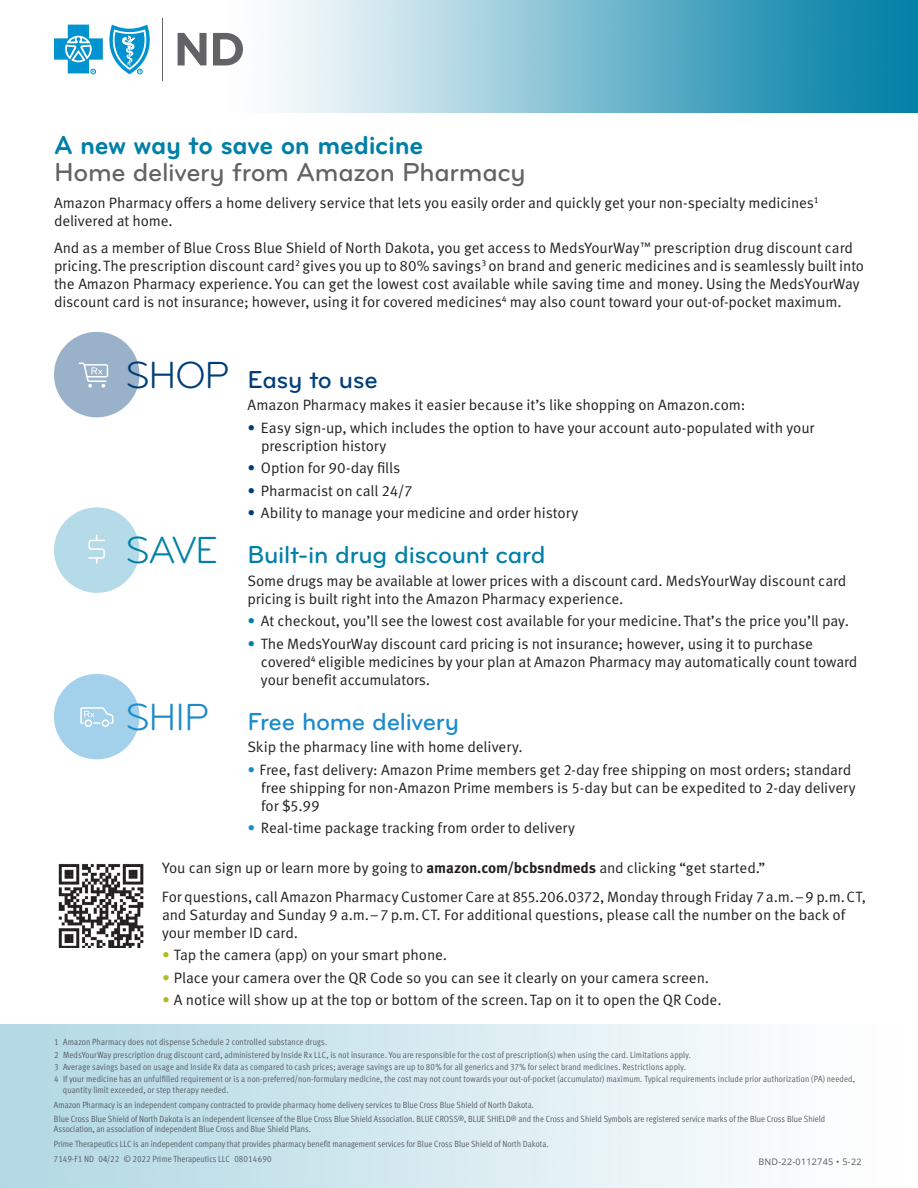
<style>
.page{position:relative;width:918px;height:1188px;background:#fff}
.page>*{position:absolute;margin:0;border:0;box-sizing:border-box;transform-origin:0 0}
.t1{font:39.15px "Bryant Pro";color:#1b8bcb}
.t2{font:39.15px "Bryant Pro";color:#0080a7}
.t3{font:39.15px "Bryant Pro";color:#003d78}
.Body{font:500 27px/27px "Bryant Pro";letter-spacing:-.01em;color:#636366}
.Body-2{font:500 25.5px "Bryant Pro";letter-spacing:-.015em;color:#0080a7}
.Body-3{font:500 25.5px "Bryant Pro";letter-spacing:-.01em;color:#1b8bcb}
.Body-4{font:500 25.5px "Bryant Pro";letter-spacing:-.015em;color:#003d78}
.Body-5{font:15px/18px "Meta OT Norm";letter-spacing:-.01em;color:#231f20}
.Body-6{font:9px/12.3px "Meta OT Cond Norm";letter-spacing:.005em;color:#535860}
.t4{font:9px "Open Sans";letter-spacing:.03em;color:#555962}
.s1{font-weight:700;color:#0080a7}
.s2{color:#003d78}
.s3{color:#0080a7}
.s4{color:#1b8bcb}
.s5{font-family:"Meta OT";font-weight:700}
.s6{color:#b0bb1d}
.s7{font-family:"Proxima Nova Cond"}
</style>
<div class="page">
<img style="left:272px;top:0;width:646px;height:112px">
<div style="left:54px;top:18px;width:230px;height:72px;background:#fff"></div>
<svg style="left:54px;top:25px;width:96px;height:49px"></svg>
<svg style="left:178px;top:33px;width:29px;height:32px"></svg>
<svg style="left:213px;top:33px;width:30px;height:32px"></svg>
<hr style="left:162px;top:18px;width:1px;height:62px;background:#636366">
<img style="left:58px;top:864px;width:86px;height:84px">
<div style="left:54px;top:674px;width:86px;height:85px;background:#a3d0ea;border-radius:50%"></div>
<svg style="left:80px;top:707px;width:33px;height:20px"></svg>
<div style="left:54px;top:507px;width:86px;height:86px;background:#b4dbe7;border-radius:50%"></div>
<svg style="left:88px;top:535px;width:17px;height:29px"></svg>
<div style="left:54px;top:332px;width:86px;height:85px;background:#99b1c9;border-radius:50%"></div>
<svg style="left:79px;top:363px;width:29px;height:25px"></svg>
<p class="Body" style="left:54px;top:131px;width:473px"><span class="s1">A new way to save on medicine<br></span>Home delivery from Amazon Pharmacy</p>
<p class="Body-5" style="left:54px;top:194px;width:766px">Amazon Pharmacy offers a home delivery service that lets you easily order and quickly get your non-specialty medicines<sup>1 </sup>delivered at home.</p>
<p class="Body-5" style="left:54px;top:239px;width:812px">And as a member of Blue Cross Blue Shield of North Dakota, you get access to MedsYourWay<sup>™</sup> prescription drug discount card pricing. The prescription discount card<sup>2</sup> gives you up to 80% savings<sup>3</sup> on brand and generic medicines and is seamlessly built into the Amazon Pharmacy experience. You can get the lowest cost available while saving time and money. Using the MedsYourWay discount card is not insurance; however, using it for covered medicines<sup>4</sup> may also count toward your out-of-pocket maximum.</p>
<p class="t3" style="left:125px;top:352px;width:105px">SHOP</p>
<p class="Body-4" style="left:248px;top:364px;width:132px">Easy to use</p>
<p class="Body-5" style="left:248px;top:397px;width:499px">Amazon Pharmacy makes it easier because it’s like shopping on Amazon.com:</p>
<p class="Body-5" style="left:261px;top:419px;width:555px;text-indent:-14px"><span class="s2">•</span> Easy sign-up, which includes the option to have your account auto-populated with your prescription history</p>
<p class="Body-5" style="left:248px;top:460px;width:155px"><span class="s2">•</span> Option for 90-day fills</p>
<p class="Body-5" style="left:248px;top:482px;width:167px"><span class="s2">•</span> Pharmacist on call 24/7</p>
<p class="Body-5" style="left:248px;top:505px;width:332px"><span class="s2">•</span> Ability to manage your medicine and order history</p>
<p class="t2" style="left:125px;top:527px;width:94px">SAVE</p>
<p class="t1" style="left:125px;top:694px;width:85px">SHIP</p>
<p class="Body-2" style="left:248px;top:539px;width:300px">Built-in drug discount card</p>
<p class="Body-5" style="left:248px;top:572px;width:601px">Some drugs may be available at lower prices with a discount card. MedsYourWay discount card pricing is built right into the Amazon Pharmacy experience.</p>
<p class="Body-5" style="left:248px;top:613px;width:603px"><span class="s3">•</span> At checkout, you’ll see the lowest cost available for your medicine. That’s the price you’ll pay.</p>
<p class="Body-5" style="left:261px;top:635px;width:598px;text-indent:-13px"><span class="s3">•</span> The MedsYourWay discount card pricing is not insurance; however, using it to purchase covered<sup>4</sup> eligible medicines by your plan at Amazon Pharmacy may automatically count toward your benefit accumulators.</p>
<p class="Body-3" style="left:248px;top:706px;width:213px">Free home delivery</p>
<p class="Body-5" style="left:248px;top:739px;width:277px">Skip the pharmacy line with home delivery.</p>
<p class="Body-5" style="left:261px;top:761px;width:596px;text-indent:-14px"><span class="s4">•</span> Free, fast delivery: Amazon Prime members get 2-day free shipping on most orders; standard free shipping for non-Amazon Prime members is 5-day but can be expedited to 2-day delivery for $5.99</p>
<p class="Body-5" style="left:248px;top:820px;width:329px"><span class="s4">•</span> Real-time package tracking from order to delivery</p>
<p class="Body-5" style="left:162px;top:860px;width:605px">You can sign up or learn more by going to <span class="s5">amazon.com/bcbsndmeds</span> and clicking “get started.”</p>
<p class="Body-5" style="left:162px;top:888px;width:706px">For questions, call Amazon Pharmacy Customer Care at 855.206.0372, Monday through Friday 7 a.m.–9 p.m. CT,</p>
<p class="Body-5" style="left:162px;top:906px;width:685px">and Saturday and Sunday 9 a.m.–7 p.m. CT. For additional questions, please call the number on the back of your member ID card.</p>
<p class="Body-5" style="left:162px;top:947px;width:287px"><span class="s6">•</span> Tap the camera (app) on your smart phone.</p>
<p class="Body-5" style="left:162px;top:969px;width:549px"><span class="s6">•</span> Place your camera over the QR Code so you can see it clearly on your camera screen.</p>
<p class="Body-5" style="left:162px;top:992px;width:561px"><span class="s6">•</span> A notice will show up at the top or bottom of the screen. Tap on it to open the QR Code.</p>
<p class="Body-6" style="left:54px;top:1036px;width:803px">1 Amazon Pharmacy does not dispense Schedule 2 controlled substance drugs.<br>2 MedsYourWay prescription drug discount card, administered by Inside Rx LLC, is not insurance. You are responsible for the cost of prescription(s) when using the card. Limitations apply.<br>3 Average savings based on usage and Inside Rx data as compared to cash prices; average savings are up to 80% for all generics and 37% for select brand medicines. Restrictions apply.<br>4 If your medicine has an unfulfilled requirement or is a non-preferred/non-formulary medicine, the cost may not count towards your out-of-pocket (accumulator) maximum. Typical requirements include prior authorization (PA) needed,</p>
<p class="Body-6" style="left:54px;top:1082px;width:773px;line-height:14.7px;text-indent:9px">quantity limit exceeded, or step therapy needed.<br>Amazon Pharmacy is an independent company contracted to provide pharmacy home delivery services to Blue Cross Blue Shield of North Dakota.<br>Blue Cross Blue Shield of North Dakota is an independent licensee of the Blue Cross Blue Shield Association. BLUE CROSS<sup>®</sup>, BLUE SHIELD<sup>®</sup> and the Cross and Shield Symbols are registered service marks of the Blue Cross Blue Shield</p>
<p class="Body-6" style="left:54px;top:1122px;width:496px;line-height:14.5px">Association, an association of independent Blue Cross and Blue Shield Plans.<br>Prime Therapeutics LLC is an independent company that provides pharmacy benefit management services for Blue Cross Blue Shield of North Dakota.<br>7149-F1 ND 0<span class="s7">4</span>/22 © 2022 Prime Therapeutics LLC 08014690</p>
<p class="t4" style="left:758px;top:1155px;width:105px">BND-22-0112745 • 5-22</p>
</div>
